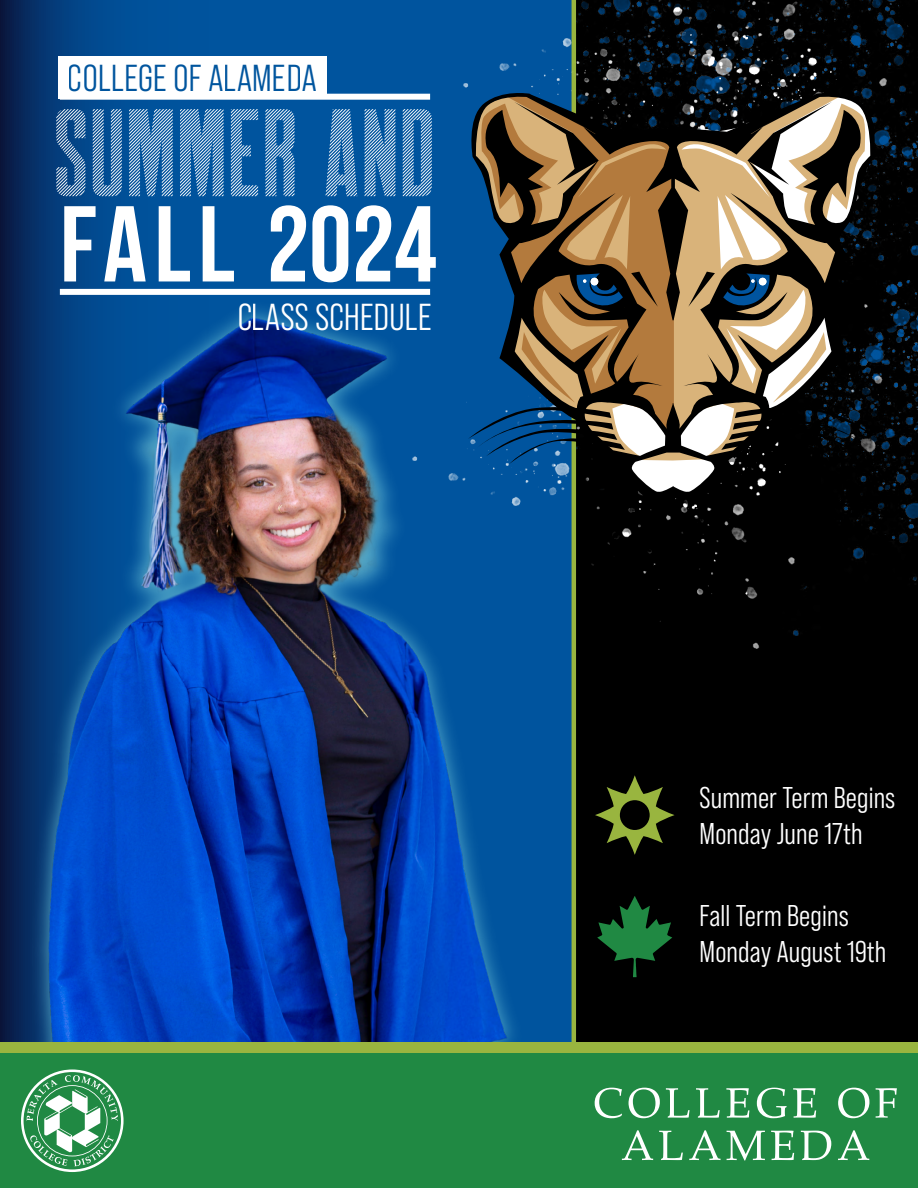
<style>
.page{position:relative;width:918px;height:1188px;background:#fff}
.page>*{position:absolute;margin:0;border:0;box-sizing:border-box;transform-origin:0 0}
.t1{font:124.65px "Robinson Diagonal";letter-spacing:.02em;color:#fff}
.t2{font:107.55px "Bebas Neue";letter-spacing:.03em;color:#fff}
.t3{font:37.5px "Bebas Neue Pro Middle";letter-spacing:.01em;color:#00559e}
.t4{font:37.5px "Bebas Neue Pro Middle";letter-spacing:.01em;color:#fff}
.t5{font:30px/36px "Bebas Neue Pro Middle";letter-spacing:.005em;color:#fff}
</style>
<div class="page">
<div style="left:592px;top:635px;width:326px;height:407px;background:#000"></div>
<svg style="left:0;top:0;width:464px;height:188px;background:#014b91"></svg>
<img style="left:0;top:188px;width:592px;height:854px">
<div style="left:59px;top:56px;width:268px;height:43px;background:#fff"></div>
<div style="left:60px;top:289px;width:370px;height:6px;background:#fff"></div>
<div style="left:60px;top:94px;width:370px;height:6px;background:#fff"></div>
<hr style="left:572px;top:0;width:4px;height:1185px;background:#99b53f">
<div style="left:0;top:1053px;width:918px;height:135px;background:#208943"></div>
<div style="left:0;top:1042px;width:918px;height:11px;background:#99b53f"></div>
<svg style="left:21px;top:1069px;width:103px;height:103px"></svg>
<svg style="left:595px;top:775px;width:80px;height:80px;background:#2e3713"></svg>
<svg style="left:597px;top:896px;width:75px;height:81px;background:#0d3a1c"></svg>
<img style="left:412px;top:78px;width:474px;height:570px">
<img style="left:464px;top:0;width:454px;height:465px">
<svg style="left:468px;top:93px;width:410px;height:404px;background:#253a4b"></svg>
<svg style="left:468px;top:95px;width:410px;height:369px;background:#635d50"></svg>
<svg style="left:595px;top:1088px;width:27px;height:30px"></svg>
<svg style="left:629px;top:1088px;width:31px;height:30px"></svg>
<svg style="left:666px;top:1088px;width:24px;height:30px"></svg>
<svg style="left:696px;top:1088px;width:24px;height:30px"></svg>
<svg style="left:726px;top:1088px;width:23px;height:30px"></svg>
<svg style="left:757px;top:1088px;width:30px;height:30px"></svg>
<svg style="left:793px;top:1088px;width:23px;height:30px"></svg>
<svg style="left:838px;top:1088px;width:31px;height:30px"></svg>
<svg style="left:876px;top:1088px;width:21px;height:30px"></svg>
<svg style="left:622px;top:1130px;width:31px;height:30px"></svg>
<svg style="left:659px;top:1131px;width:24px;height:29px"></svg>
<svg style="left:689px;top:1130px;width:32px;height:30px"></svg>
<svg style="left:727px;top:1131px;width:38px;height:29px"></svg>
<svg style="left:771px;top:1131px;width:23px;height:29px"></svg>
<svg style="left:801px;top:1131px;width:30px;height:29px"></svg>
<svg style="left:838px;top:1130px;width:31px;height:30px"></svg>
<p class="t3" style="left:68px;top:57px;width:250px">COLLEGE OF ALAMEDA</p>
<h1 class="t1" style="left:54px;top:91px;width:382px">SUMMER AND</h1>
<h2 class="t2" style="left:60px;top:185px;width:378px">FALL 2024</h2>
<p class="t4" style="left:237px;top:296px;width:196px">CLASS SCHEDULE</p>
<p class="t5" style="left:700px;top:779px;width:197px">Summer Term Begins<br>Monday June 17th</p>
<p class="t5" style="left:700px;top:898px;width:188px">Fall Term Begins<br>Monday August 19th</p>
</div>
